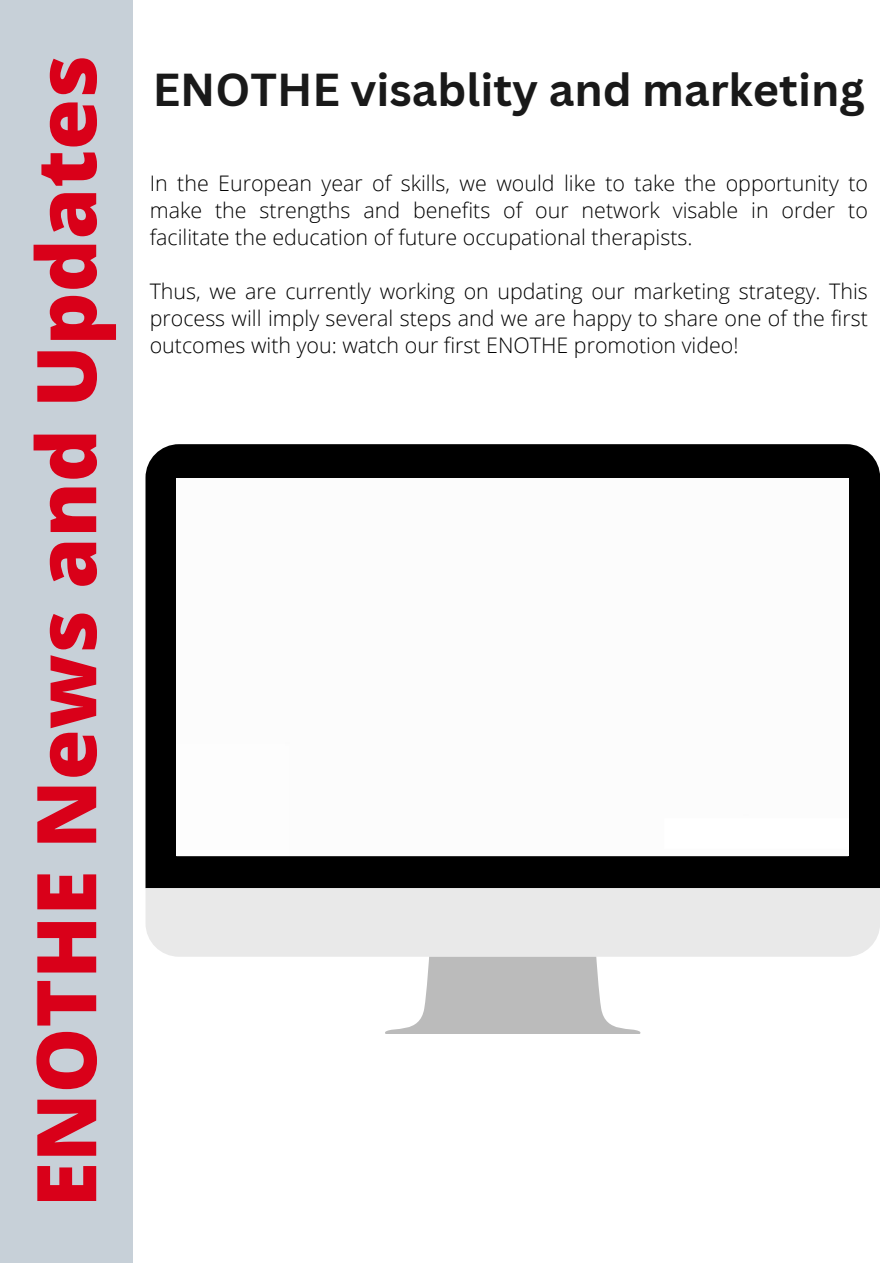
<style>
.page{position:relative;width:893px;height:1264px;background:#fff}
.page>*{position:absolute;margin:0;border:0;box-sizing:border-box;transform-origin:0 0}
.t1{font:800 82.5px "Open Sans";color:#d90019}
.t2{font:700 45px "Canva Sans";color:#191919}
.t3{font:300 21.45px/27px "Open Sans";color:#000;text-align:justify}
</style>
<div class="page">
<div style="left:145px;top:444px;width:735px;height:444px;background:#000"></div>
<div style="left:145px;top:888px;width:735px;height:68px;background:#e9e9e9"></div>
<svg style="left:384px;top:956px;width:257px;height:77px"></svg>
<img style="left:176px;top:479px;width:672px;height:377px">
<div style="left:0;top:0;width:133px;height:1262px;background:#c7d0d8"></div>
<h1 class="t1" style="left:8px;top:1207px;width:1153px;rotate:-90deg">ENOTHE News and Updates</h1>
<h2 class="t2" style="left:153px;top:58px;width:713px">ENOTHE visablity and marketing</h2>
<p class="t3" style="left:150px;top:169px;width:719px">In the European year of skills, we would like to take the opportunity to make the strengths and benefits of our network visable in order to facilitate the education of future occupational therapists.</p>
<p class="t3" style="left:150px;top:277px;width:719px">Thus, we are currently working on updating our marketing strategy. This process will imply several steps and we are happy to share one of the first outcomes with you: watch our first ENOTHE promotion video!</p>
</div>
